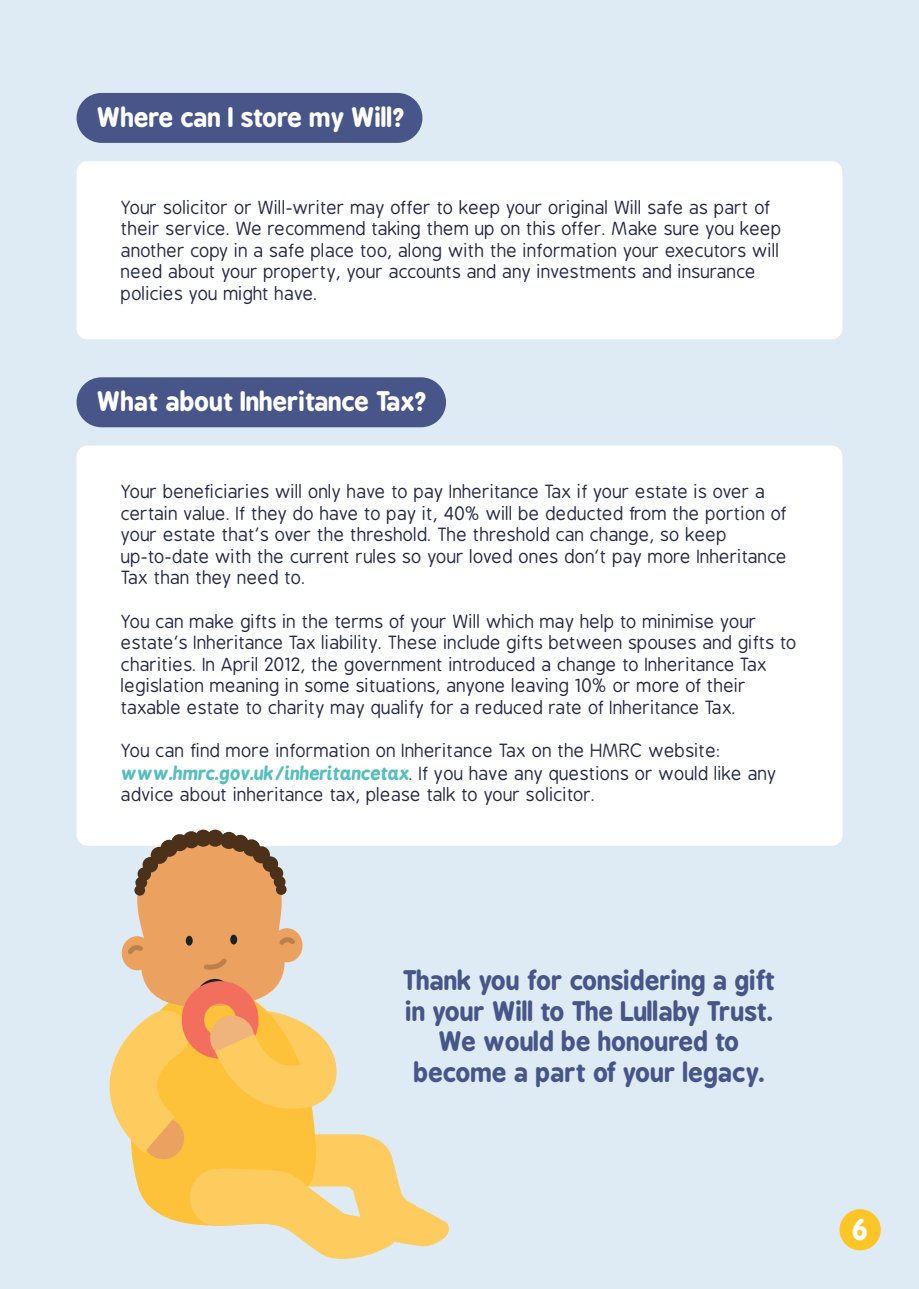
<style>
.page{position:relative;width:919px;height:1289px;background:#fff}
.page>*{position:absolute;margin:0;border:0;box-sizing:border-box;transform-origin:0 0}
.t1{font:700 28.5px "B Preplay";color:#fff}
.t2{font:700 25.5px/30.6px "B Preplay";color:#475588;text-align:center}
.t3{font:700 25.5px "B Preplay";color:#fff}
.t4{font:18px/21.6px "B Preplay";color:#252846}
.s1{font-weight:700;font-style:italic;color:#54bfbd}
</style>
<div class="page">
<div style="left:0;top:0;width:918px;height:1288px;background:#dfebf4"></div>
<div style="left:839px;top:1209px;width:41px;height:41px;background:#fec527;border-radius:50%"></div>
<div style="left:77px;top:161px;width:765px;height:178px;background:#fff;border-radius:11px"></div>
<div style="left:77px;top:93px;width:345px;height:50px;background:#475588;border-radius:25px"></div>
<div style="left:77px;top:445px;width:765px;height:400px;background:#fff;border-radius:11px"></div>
<div style="left:77px;top:377px;width:369px;height:50px;background:#475588;border-radius:25px"></div>
<svg style="left:194px;top:829px;width:18px;height:17px"></svg>
<svg style="left:206px;top:829px;width:18px;height:17px"></svg>
<svg style="left:109px;top:831px;width:341px;height:428px"></svg>
<h2 class="t3" style="left:97px;top:102px;width:309px">Where can I store my Will?</h2>
<p class="t4" style="left:122px;top:197px;width:662px">Your solicitor or Will-writer may offer to keep your original Will safe as part of their service. We recommend taking them up on this offer. Make sure you keep another copy in a safe place too, along with the information your executors will need about your property, your accounts and any investments and insurance policies you might have.</p>
<h2 class="t3" style="left:97px;top:386px;width:331px">What about Inheritance Tax?</h2>
<p class="t4" style="left:122px;top:481px;width:667px">Your beneficiaries will only have to pay Inheritance Tax if your estate is over a certain value. If they do have to pay it, 40% will be deducted from the portion of your estate that’s over the threshold. The threshold can change, so keep up-to-date with the current rules so your loved ones don’t pay more Inheritance Tax than they need to.</p>
<p class="t4" style="left:122px;top:611px;width:677px">You can make gifts in the terms of your Will which may help to minimise your estate’s Inheritance Tax liability. These include gifts between spouses and gifts to charities. In April 2012, the government introduced a change to Inheritance Tax legislation meaning in some situations, anyone leaving 10% or more of their taxable estate to charity may qualify for a reduced rate of Inheritance Tax.</p>
<p class="t4" style="left:122px;top:740px;width:657px">You can find more information on Inheritance Tax on the HMRC website: <span class="s1">www.hmrc.gov.uk/inheritancetax</span>. If you have any questions or would like any advice about inheritance tax, please talk to your solicitor.</p>
<h2 class="t2" style="left:403px;top:965px;width:374px">Thank you for considering a gift in your Will to The Lullaby Trust.<br>We would be honoured to become a part of your legacy.</h2>
<h1 class="t1" style="left:852px;top:1212px;width:17px">6</h1>
</div>
